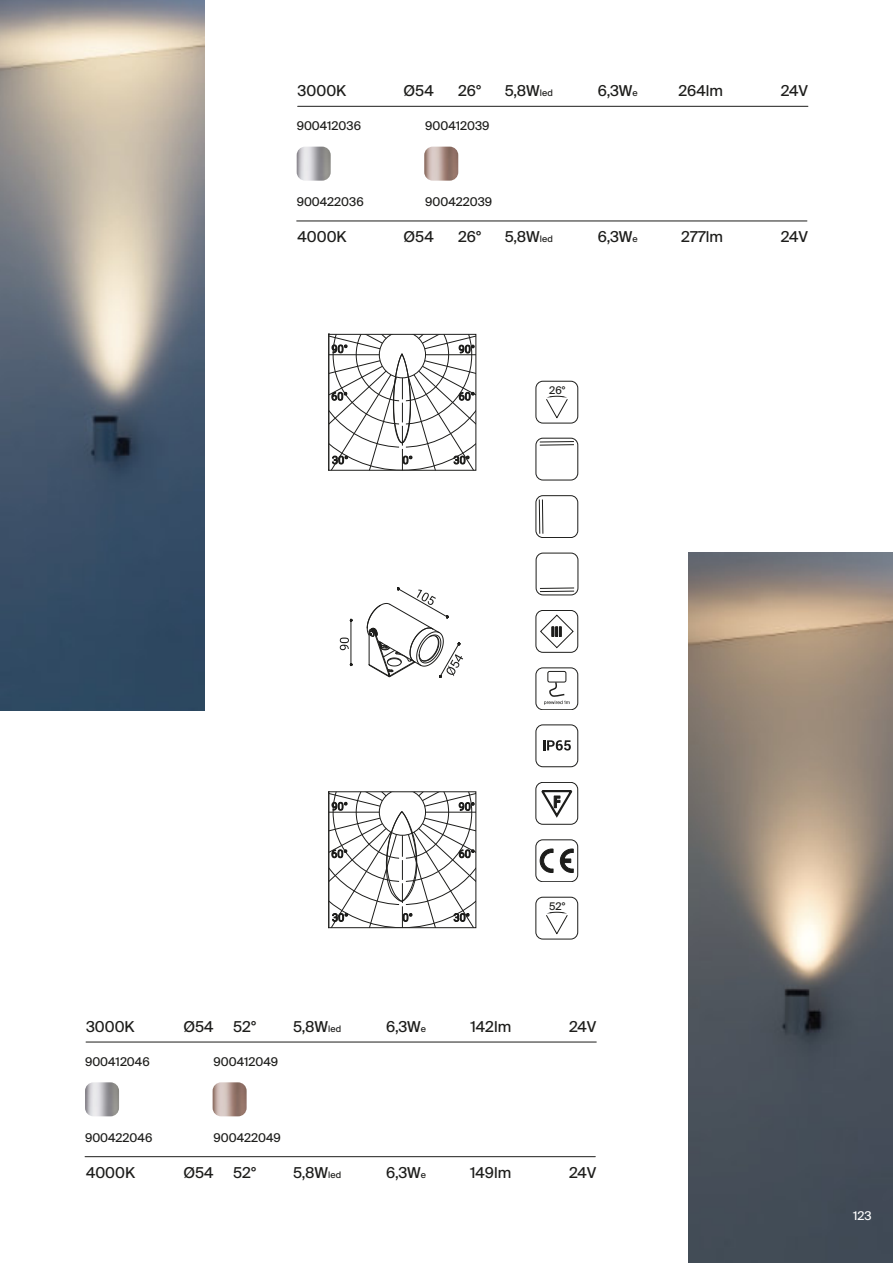
<style>
.page{position:relative;width:893px;height:1263px;background:#fff}
.page>*{position:absolute;margin:0;border:0;box-sizing:border-box;transform-origin:0 0}
.t1{font:15px "Suisse Intl";color:#1d1d1b}
.t2{font:12px "Suisse Intl";color:#1d1d1b}
.t3{font:12px "Suisse Intl";color:#fff}
.t4{font:10.5px "Suisse Intl";color:#1d1d1b}
.s1{font-size:9px}
</style>
<div class="page">
<hr style="left:298px;top:106px;width:510px;height:1px;background:#1d1d1b">
<hr style="left:297px;top:221px;width:510px;height:1px;background:#1d1d1b">
<img style="left:297px;top:147px;width:34px;height:34px;border-radius:9px">
<img style="left:424px;top:147px;width:34px;height:34px;border-radius:9px">
<hr style="left:351px;top:620px;width:1px;height:45px;background:#1d1d1b">
<svg style="left:340px;top:637px;width:9px;height:13px"></svg>
<svg style="left:367px;top:587px;width:96px;height:91px"></svg>
<svg style="left:329px;top:334px;width:147px;height:136px"></svg>
<hr style="left:329px;top:791px;width:1px;height:137px;background:#1d1d1b">
<svg style="left:329px;top:792px;width:147px;height:136px"></svg>
<div style="left:536px;top:438px;width:42px;height:42px;border:1px solid #1d1d1b;border-radius:7px"></div>
<svg style="left:539px;top:441px;width:35px;height:5px"></svg>
<div style="left:536px;top:495px;width:42px;height:43px;border:1px solid #1d1d1b;border-radius:7px"></div>
<svg style="left:539px;top:499px;width:5px;height:35px"></svg>
<svg style="left:536px;top:381px;width:42px;height:42px"></svg>
<div style="left:536px;top:553px;width:42px;height:42px;border:1px solid #1d1d1b;border-radius:7px"></div>
<svg style="left:540px;top:587px;width:35px;height:5px"></svg>
<div style="left:536px;top:610px;width:42px;height:42px;border:1px solid #1d1d1b;border-radius:7px"></div>
<svg style="left:540px;top:614px;width:34px;height:34px"></svg>
<div style="left:536px;top:782px;width:42px;height:42px;border:1px solid #1d1d1b;border-radius:7px"></div>
<svg style="left:541px;top:790px;width:32px;height:28px"></svg>
<div style="left:536px;top:839px;width:42px;height:43px;border:1px solid #1d1d1b;border-radius:7px"></div>
<svg style="left:540px;top:848px;width:14px;height:25px"></svg>
<svg style="left:560px;top:848px;width:14px;height:25px"></svg>
<div style="left:536px;top:725px;width:42px;height:42px;border:1px solid #1d1d1b;border-radius:7px"></div>
<svg style="left:543px;top:740px;width:28px;height:10px"></svg>
<svg style="left:536px;top:897px;width:42px;height:42px"></svg>
<div style="left:536px;top:668px;width:42px;height:42px;border:1px solid #1d1d1b;border-radius:7px"></div>
<div style="left:548px;top:671px;width:18px;height:11px;border:1px solid #1d1d1b;border-radius:2px"></div>
<svg style="left:544px;top:680px;width:26px;height:25px"></svg>
<hr style="left:86px;top:1042px;width:510px;height:1px;background:#1d1d1b">
<hr style="left:85px;top:1156px;width:510px;height:1px;background:#1d1d1b">
<img style="left:85px;top:1082px;width:34px;height:34px;border-radius:9px">
<img style="left:213px;top:1082px;width:34px;height:34px;border-radius:9px">
<img style="left:0;top:0;width:204px;height:710px">
<img style="left:689px;top:553px;width:204px;height:710px">
<p class="t1" style="left:298px;top:84px;width:50px">3000K</p>
<p class="t1" style="left:598px;top:84px;width:41px">6,3W<span class="s1">e</span></p>
<p class="t1" style="left:404px;top:84px;width:32px">Ø54</p>
<p class="t1" style="left:458px;top:84px;width:25px">26°</p>
<p class="t1" style="left:505px;top:84px;width:50px">5,8W<span class="s1">led</span></p>
<p class="t2" style="left:297px;top:121px;width:66px">900412036</p>
<p class="t2" style="left:425px;top:121px;width:66px">900412039</p>
<p class="t2" style="left:297px;top:197px;width:69px">900422036</p>
<p class="t2" style="left:425px;top:197px;width:68px">900422039</p>
<p class="t1" style="left:678px;top:84px;width:46px">264lm</p>
<p class="t1" style="left:781px;top:84px;width:29px">24V</p>
<p class="t1" style="left:298px;top:231px;width:51px">4000K</p>
<p class="t1" style="left:598px;top:231px;width:41px">6,3W<span class="s1">e</span></p>
<p class="t1" style="left:681px;top:231px;width:43px">277lm</p>
<p class="t1" style="left:781px;top:231px;width:29px">24V</p>
<p class="t1" style="left:404px;top:231px;width:32px">Ø54</p>
<p class="t1" style="left:458px;top:231px;width:25px">26°</p>
<p class="t1" style="left:505px;top:231px;width:50px">5,8W<span class="s1">led</span></p>
<p class="t4" style="left:549px;top:386px;width:18px">26°</p>
<p class="t1" style="left:86px;top:1020px;width:50px">3000K</p>
<p class="t1" style="left:386px;top:1020px;width:41px">6,3W<span class="s1">e</span></p>
<p class="t1" style="left:183px;top:1020px;width:32px">Ø54</p>
<p class="t1" style="left:233px;top:1020px;width:24px">52°</p>
<p class="t1" style="left:293px;top:1020px;width:50px">5,8W<span class="s1">led</span></p>
<p class="t2" style="left:85px;top:1056px;width:66px">900412046</p>
<p class="t2" style="left:214px;top:1056px;width:66px">900412049</p>
<p class="t2" style="left:85px;top:1133px;width:69px">900422046</p>
<p class="t2" style="left:214px;top:1133px;width:69px">900422049</p>
<p class="t4" style="left:549px;top:902px;width:18px">52°</p>
<p class="t1" style="left:471px;top:1020px;width:42px">142lm</p>
<p class="t1" style="left:569px;top:1020px;width:29px">24V</p>
<p class="t1" style="left:86px;top:1166px;width:51px">4000K</p>
<p class="t1" style="left:386px;top:1166px;width:41px">6,3W<span class="s1">e</span></p>
<p class="t1" style="left:470px;top:1166px;width:43px">149lm</p>
<p class="t1" style="left:569px;top:1166px;width:29px">24V</p>
<p class="t1" style="left:183px;top:1166px;width:32px">Ø54</p>
<p class="t1" style="left:233px;top:1166px;width:24px">52°</p>
<p class="t1" style="left:293px;top:1166px;width:50px">5,8W<span class="s1">led</span></p>
<p class="t3" style="left:853px;top:1211px;width:20px">123</p>
</div>
